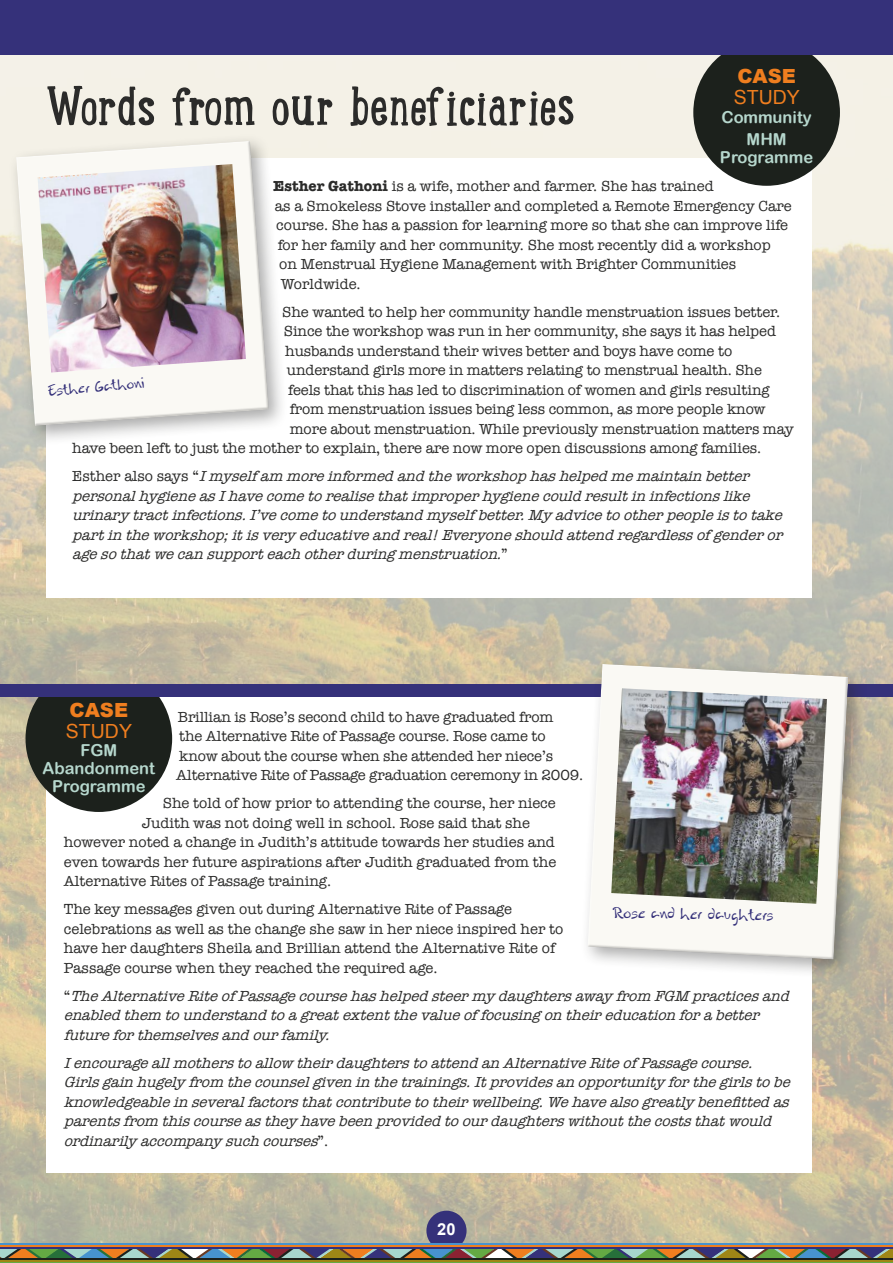
<style>
.page{position:relative;width:893px;height:1263px;background:#fff}
.page>*{position:absolute;margin:0;border:0;box-sizing:border-box;transform-origin:0 0}
.t1{font:54px "Lunch Box Slab";color:#2b2b2a}
.t2{font:19.5px "Arial";color:#ef7e1f}
.t3{font:900 19.5px "Arial";color:#ef7e1f}
.t4{font:17.55px "Quintero";color:#35317a}
.t5{font:16.65px "Quintero";color:#35317a}
.t6{font:16.5px/18px "Arial Rounded MT Bold";color:#b6d7cd;text-align:center}
.t7{font:700 16.5px "Arial";color:#fff}
.t8{font:15px/19.5px "American Typewriter";letter-spacing:-.005em;color:#2b2b2a}
.t9{font:italic 15px/19.5px "American Typewriter";color:#2b2b2a}
.s1{font-weight:700}
.s2{font-style:normal}
</style>
<div class="page">
<img style="left:0;top:54px;width:893px;height:1189px">
<div style="left:47px;top:158px;width:765px;height:439px;background:#fff"></div>
<div style="left:8px;top:133px;width:280px;height:312px;background:#2b2b2a;opacity:.4"></div>
<svg style="left:16px;top:140px;width:255px;height:286px;fill:#faf9f4"></svg>
<img style="left:38px;top:164px;width:208px;height:208px">
<div style="left:693px;top:39px;width:147px;height:147px;background:#1c211c;border-radius:50%"></div>
<div style="left:47px;top:697px;width:765px;height:475px;background:#fff"></div>
<svg style="left:26px;top:683px;width:146px;height:129px;background:#3d403a"></svg>
<div style="left:0;top:684px;width:893px;height:12px;background:#35317a"></div>
<div style="left:580px;top:656px;width:288px;height:323px;background:#2b2b2a;opacity:.4"></div>
<svg style="left:587px;top:662px;width:263px;height:298px;fill:#faf9f4"></svg>
<img style="left:611px;top:688px;width:216px;height:216px">
<div style="left:0;top:0;width:893px;height:54px;background:#35317a"></div>
<div style="left:426px;top:1211px;width:41px;height:40px;background:#35317a;border-radius:50%"></div>
<svg style="left:0;top:1248px;width:893px;height:10px;background:#7e806d"></svg>
<hr style="left:0;top:1243px;width:893px;height:2px;background:#4793cf">
<hr style="left:0;top:1245px;width:893px;height:2px;background:#ef7e1f">
<hr style="left:0;top:1258px;width:893px;height:2px;background:#1c211c">
<hr style="left:0;top:1260px;width:893px;height:2px;background:#9e8616">
<hr style="left:0;top:1247px;width:893px;height:1px;background:#35317a">
<hr style="left:0;top:1262px;width:893px;height:1px;background:#64a943">
<h1 class="t1" style="left:46px;top:61px;width:531px">Words from our beneficiaries</h1>
<h2 class="t3" style="left:737px;top:61px;width:60px">CASE</h2>
<h2 class="t2" style="left:734px;top:84px;width:68px">STUDY</h2>
<p class="t6" style="left:721px;top:106px;width:92px;line-height:22.2px">Community<br>MHM</p>
<p class="t6" style="left:720px;top:148px;width:95px">Programme</p>
<p class="t8" style="left:273px;top:176px;width:442px"><span class="s1">Esther Gathoni</span> is a wife, mother and farmer. She has trained</p>
<p class="t8" style="left:275px;top:195px;width:518px">as a Smokeless Stove installer and completed a Remote Emergency Care</p>
<p class="t8" style="left:276px;top:215px;width:513px">course. She has a passion for learning more so that she can improve life</p>
<p class="t8" style="left:278px;top:234px;width:495px">for her family and her community. She most recently did a workshop</p>
<p class="t8" style="left:279px;top:254px;width:458px">on Menstrual Hygiene Management with Brighter Communities</p>
<p class="t8" style="left:281px;top:273px;width:81px">Worldwide.</p>
<p class="t8" style="left:282px;top:301px;width:499px">She wanted to help her community handle menstruation issues better.</p>
<p class="t8" style="left:284px;top:321px;width:494px">Since the workshop was run in her community, she says it has helped</p>
<p class="t8" style="left:285px;top:340px;width:448px">husbands understand their wives better and boys have come to</p>
<p class="t8" style="left:287px;top:360px;width:477px">understand girls more in matters relating to menstrual health. She</p>
<p class="t8" style="left:288px;top:379px;width:483px">feels that this has led to discrimination of women and girls resulting</p>
<p class="t8" style="left:290px;top:399px;width:477px">from menstruation issues being less common, as more people know</p>
<p class="t8" style="left:290px;top:418px;width:506px">more about menstruation. While previously menstruation matters may</p>
<p class="t8" style="left:72px;top:438px;width:690px">have been left to just the mother to explain, there are now more open discussions among families.</p>
<p class="t9" style="left:72px;top:466px;width:717px"><span class="s2">E s t h e r a l s o s a y s “</span> Imyselfam moreinformedandtheworkshophashelpedmemaintainbetter personalhygieneasIhavecometorealisethatimproperhygienecouldresultininfectionslike urinarytractinfections.I’vecometounderstandmyselfbetter.Myadvicetootherpeopleistotake partintheworkshop;itisveryeducativeandreal!Everyoneshouldattendregardlessofgenderor agesothatwecansupporteachotherduringmenstruation.<span class="s2">”</span></p>
<p class="t5" style="left:47px;top:380px;width:98px;rotate:-5deg">Esther Gathoni</p>
<h2 class="t3" style="left:70px;top:695px;width:60px">CASE</h2>
<h2 class="t2" style="left:66px;top:718px;width:68px">STUDY</h2>
<p class="t6" style="left:43px;top:741px;width:114px">FGM<br>Abandonment<br>Programme</p>
<p class="t8" style="left:176px;top:706px;width:408px">Brillian is Rose’s second child to have graduated from<br>the Alternative Rite of Passage course. Rose came to know about the course when she attended her niece’s Alternative Rite of Passage graduation ceremony in 2009.</p>
<p class="t8" style="left:163px;top:793px;width:395px">She told of how prior to attending the course, her niece</p>
<p class="t8" style="left:142px;top:812px;width:390px">Judith was not doing well in school. Rose said that she</p>
<p class="t8" style="left:64px;top:832px;width:493px">however noted a change in Judith’s attitude towards her studies and</p>
<p class="t8" style="left:64px;top:851px;width:494px">even towards her future aspirations after Judith graduated from the</p>
<p class="t8" style="left:64px;top:871px;width:269px">Alternative Rites of Passage training.</p>
<p class="t8" style="left:64px;top:899px;width:501px">The key messages given out during Alternative Rite of Passage celebrations as well as the change she saw in her niece inspired her to have her daughters Sheila and Brillian attend the Alternative Rite of Passage course when they reached the required age.</p>
<p class="t9" style="left:64px;top:985px;width:732px"><span class="s2">“</span> TheAlternativeRiteofPassagecoursehashelpedsteermydaughtersawayfrom FGM practicesand enabledthem tounderstandtoagreatextentthevalueoffocusingontheireducationforabetter futureforthemselvesandourfamily.</p>
<p class="t9" style="left:64px;top:1052px;width:733px">Iencourageallmotherstoallow theirdaughterstoattendanAlternativeRiteofPassagecourse.<br>Girlsgainhugelyfrom thecounselgiveninthetrainings.Itprovidesanopportunityforthegirlstobe knowledgeableinseveralfactorsthatcontributetotheirwellbeing.Wehavealsogreatlybenefittedas parentsfrom thiscourseastheyhavebeenprovidedtoourdaughterswithoutthecoststhatwould ordinarilyaccompanysuchcourses<span class="s2">” .</span></p>
<p class="t4" style="left:613px;top:900px;width:162px;rotate:1deg">Rose and her daughters</p>
<p class="t7" style="left:437px;top:1218px;width:20px">20</p>
</div>
